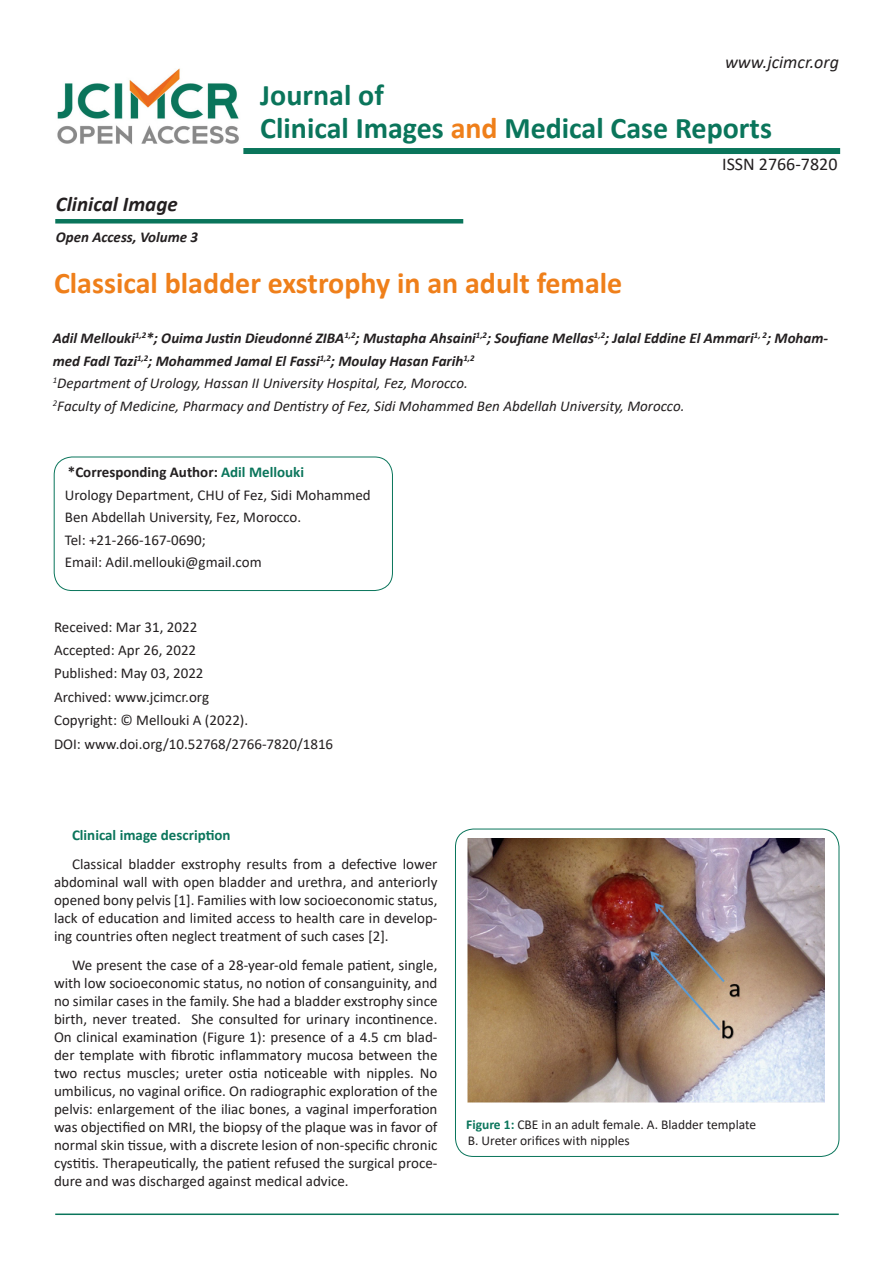
<style>
.page{position:relative;width:893px;height:1263px;background:#fff}
.page>*{position:absolute;margin:0;border:0;box-sizing:border-box;transform-origin:0 0}
.t1{font:700 30px "Calibri";color:#0a755b}
.t2{font:700 30px "Calibri";color:#ef7f1a}
.t3{font:italic 700 21px "Calibri";color:#231f20}
.t4{font:italic 18px "Calibri";color:#231f20}
.t5{font:18px "Calibri";color:#231f20}
.t6{font:15px/18px "Calibri";color:#231f20;text-align:justify}
.t7{font:italic 700 15px/22.5px "Calibri";color:#231f20}
.t8{font:italic 15px "Calibri";color:#231f20}
.t9{font:700 15px "Calibri";color:#231f20}
.t10{font:700 15px "Calibri";color:#0a755b}
.t11{font:13.5px "Calibri";color:#231f20}
.s1{color:#ef7f1a}
.s2{color:#0a755b}
.s3{font-weight:700;color:#0a755b}
</style>
<div class="page">
<div style="left:243px;top:148px;width:597px;height:6px;background:#0a755b"></div>
<div style="left:55px;top:219px;width:408px;height:5px;background:#0a755b"></div>
<img style="left:57px;top:68px;width:182px;height:77px">
<div style="left:54px;top:457px;width:339px;height:134px;border:1px solid #0a755b;border-radius:18px"></div>
<hr style="left:55px;top:1213px;width:784px;height:2px;background:#0a755b">
<div style="left:455px;top:829px;width:384px;height:328px;border:1px solid #0a755b;border-radius:18px"></div>
<img style="left:468px;top:838px;width:357px;height:264px">
<p class="t4" style="left:725px;top:49px;width:115px">www.jcimcr.org</p>
<p class="t1" style="left:260px;top:74px;width:125px">Journal of</p>
<p class="t1" style="left:260px;top:107px;width:513px">Clinical Images <span class="s1">and</span> Medical Case Reports</p>
<p class="t3" style="left:56px;top:189px;width:123px">Clinical Image</p>
<p class="t7" style="left:56px;top:225px;width:144px">Open Access, Volume 3</p>
<p class="t2" style="left:54px;top:262px;width:570px">Classical bladder exstrophy in an adult female</p>
<p class="t5" style="left:722px;top:151px;width:117px">ISSN 2766-7820</p>
<p class="t7" style="left:53px;top:326px;width:777px">Adil Mellouki<sup>1,2</sup>*; Ouima Justin Dieudonné ZIBA<sup>1,2</sup>; Mustapha Ahsaini<sup>1,2</sup>; Soufiane Mellas<sup>1,2</sup>; Jalal Eddine El Ammari<sup>1,</sup> <sup>2</sup>; Moham&shy;med Fadl Tazi<sup>1,2</sup>; Mohammed Jamal El Fassi<sup>1,2</sup>; Moulay Hasan Farih<sup>1,2</sup></p>
<p class="t8" style="left:53px;top:373px;width:416px"><sup>1</sup>Department of Urology, Hassan II University Hospital, Fez, Morocco.</p>
<p class="t8" style="left:53px;top:395px;width:633px"><sup>2</sup>Faculty of Medicine, Pharmacy and Dentistry of Fez, Sidi Mohammed Ben Abdellah University, Morocco.</p>
<p class="t9" style="left:68px;top:462px;width:238px">*Corresponding Author: <span class="s2">Adil Mellouki</span></p>
<p class="t6" style="left:65px;top:483px;width:307px;line-height:22.5px">Urology Department, CHU of Fez, Sidi Mohammed<br>Ben Abdellah University, Fez, Morocco.</p>
<p class="t6" style="left:65px;top:531px;width:142px">Tel: +21-266-167-0690;</p>
<p class="t6" style="left:65px;top:553px;width:198px">Email: Adil.mellouki@gmail.com</p>
<p class="t6" style="left:54px;top:617px;width:145px">Received: Mar 31, 2022</p>
<p class="t6" style="left:54px;top:641px;width:144px">Accepted: Apr 26, 2022</p>
<p class="t6" style="left:54px;top:664px;width:151px">Published: May 03, 2022</p>
<p class="t6" style="left:54px;top:687px;width:157px">Archived: www.jcimcr.org</p>
<p class="t6" style="left:54px;top:711px;width:196px">Copyright: © Mellouki A (2022).</p>
<p class="t6" style="left:54px;top:734px;width:281px">DOI: www.doi.org/10.52768/2766-7820/1816</p>
<p class="t10" style="left:72px;top:824px;width:160px">Clinical image description</p>
<p class="t6" style="left:54px;top:854px;width:385px;text-indent:18px">Classical bladder exstrophy results from a defective lower abdominal wall with open bladder and urethra, and anteriorly opened bony pelvis [1]. Families with low socioeconomic status, lack of education and limited access to health care in develop&shy;ing countries often neglect treatment of such cases [2].</p>
<p class="t6" style="left:54px;top:955px;width:385px;text-indent:18px">We present the case of a 28-year-old female patient, single, with low socioeconomic status, no notion of consanguinity, and no similar cases in the family. She had a bladder exstrophy since birth, never treated. She consulted for urinary incontinence.<br>On clinical examination (Figure 1): presence of a 4.5 cm blad&shy;der template with fibrotic inflammatory mucosa between the two rectus muscles; ureter ostia noticeable with nipples. No umbilicus, no vaginal orifice. On radiographic exploration of the pelvis: enlargement of the iliac bones, a vaginal imperforation was objectified on MRI, the biopsy of the plaque was in favor of normal skin tissue, with a discrete lesion of non-specific chronic cystitis. Therapeutically, the patient refused the surgical proce&shy;dure and was discharged against medical advice.</p>
<p class="t11" style="left:466px;top:1115px;width:292px"><span class="s3">Figure 1:</span> CBE in an adult female. A. Bladder template</p>
<p class="t11" style="left:468px;top:1131px;width:164px">B. Ureter orifices with nipples</p>
</div>
